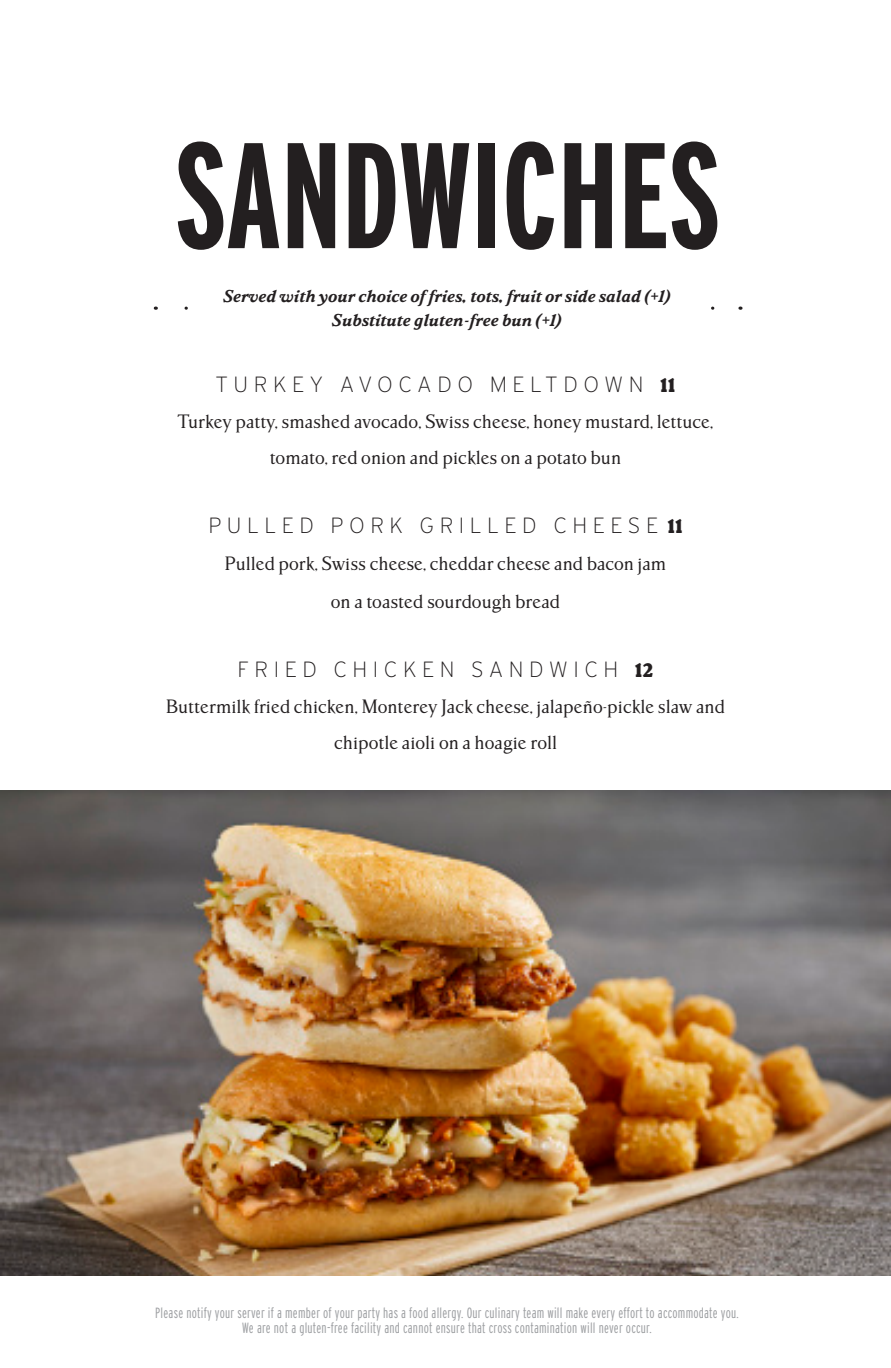
<style>
.page{position:relative;width:891px;height:1368px;background:#fff}
.page>*{position:absolute;margin:0;border:0;box-sizing:border-box;transform-origin:0 0}
.t1{font:700 150px "Interstate Compressed";color:#231f20}
.t2{font:200 22px "Interstate";letter-spacing:.25em;color:#231f20}
.t3{font:18px "Parkinson";color:#231f20}
.Item__Price_Tab_2_5{font:italic 700 16px "Parkinson";color:#231f20}
.Raw_Foods_Disclaimer{font:300 14.8px/15px "Interstate Compressed";letter-spacing:.015em;color:#9d9fa2;text-align:center}
.s1{font-family:"Parkinson";font-weight:900;font-size:18px}
</style>
<div class="page">
<svg style="left:186px;top:307px;width:529px;height:3px"></svg>
<div style="left:196px;top:289px;width:503px;height:53px;background:#fff"></div>
<img style="left:0;top:791px;width:891px;height:485px">
<p class="t1" style="left:175px;top:113px;width:548px">SANDWICHES</p>
<p class="Item__Price_Tab_2_5" style="left:224px;top:287px;width:449px">Served with your choice of fries, tots, fruit or side salad (+1)</p>
<p class="Item__Price_Tab_2_5" style="left:333px;top:311px;width:232px">Substitute gluten-free bun (+1)</p>
<p class="t2" style="left:216px;top:372px;width:461px">TURKEY AVOCADO MELTDOWN <span class="s1">11</span></p>
<p class="t3" style="left:178px;top:411px;width:537px">Turkey patty, smashed avocado, Swiss cheese, honey mustard, lettuce,</p>
<p class="t3" style="left:270px;top:447px;width:353px">tomato, red onion and pickles on a potato bun</p>
<p class="t2" style="left:208px;top:513px;width:476px">PULLED PORK GRILLED CHEESE <span class="s1">11</span></p>
<p class="t3" style="left:225px;top:553px;width:443px">Pulled pork, Swiss cheese, cheddar cheese and bacon jam</p>
<p class="t3" style="left:331px;top:591px;width:231px">on a toasted sourdough bread</p>
<p class="t2" style="left:238px;top:657px;width:417px">FRIED CHICKEN SANDWICH <span class="s1">12</span></p>
<p class="t3" style="left:166px;top:696px;width:561px">Buttermilk fried chicken, Monterey Jack cheese, jalapeño-pickle slaw and</p>
<p class="t3" style="left:334px;top:732px;width:224px">chipotle aioli on a hoagie roll</p>
<p class="Raw_Foods_Disclaimer" style="left:155px;top:1305px;width:585px">Please notify your server if a member of your party has a food allergy. Our culinary team will make every effort to accommodate you.<br>We are not a gluten-free facility and cannot ensure that cross contamination will never occur.</p>
</div>
